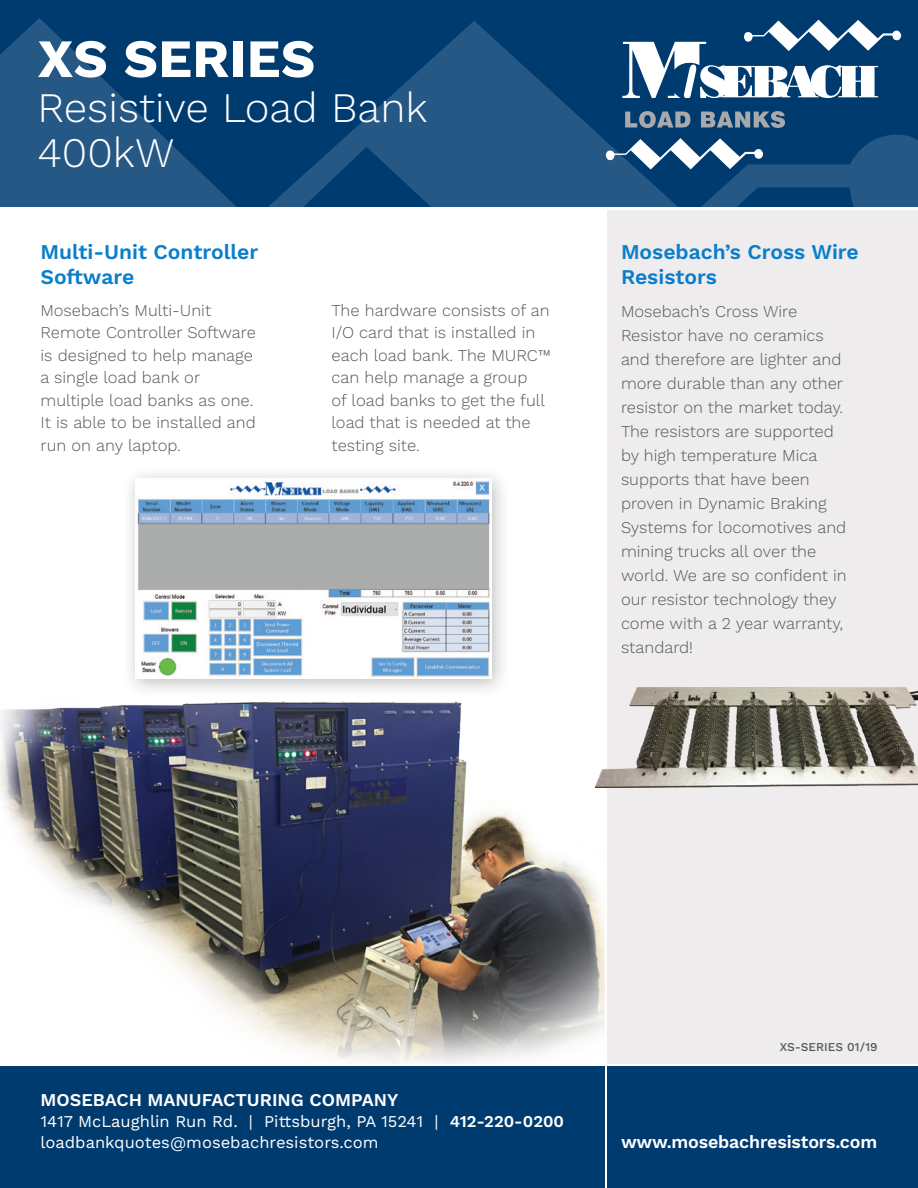
<style>
.page{position:relative;width:918px;height:1188px;background:#fff}
.page>*{position:absolute;margin:0;border:0;box-sizing:border-box;transform-origin:0 0}
.t1{font:700 54px "Work Sans";color:#fff}
.t2{font:300 42px/45px "Work Sans";color:#fff}
.Sub-Head{font:600 21px/25.5px "Work Sans";color:#0a7eca}
.t3{font:600 18px "Work Sans";letter-spacing:-.01em;color:#fff}
.Body_Copy{font:300 16.5px/24px "Work Sans";color:#54555a}
.t4{font:16.5px "Work Sans";color:#fff}
.t5{font:500 12px "Work Sans";color:#54555a}
.s1{font-weight:600}
</style>
<div class="page">
<div style="left:0;top:0;width:918px;height:207px;background:#003b70"></div>
<svg style="left:0;top:18px;width:918px;height:189px"></svg>
<div style="left:608px;top:1066px;width:310px;height:122px;background:#003b70"></div>
<svg style="left:622px;top:20px;width:279px;height:78px"></svg>
<svg style="left:625px;top:111px;width:65px;height:17px"></svg>
<svg style="left:701px;top:111px;width:84px;height:17px"></svg>
<svg style="left:606px;top:138px;width:157px;height:32px"></svg>
<div style="left:608px;top:210px;width:310px;height:854px;background:#efecee"></div>
<div style="left:0;top:1066px;width:604px;height:122px;background:#003b70"></div>
<img style="left:0;top:701px;width:604px;height:363px">
<div style="left:122px;top:465px;width:389px;height:234px;background:#231f20;opacity:.3"></div>
<img style="left:135px;top:479px;width:356px;height:200px">
<img style="left:596px;top:688px;width:322px;height:100px">
<p class="t1" style="left:38px;top:27px;width:279px">XS SERIES</p>
<p class="t2" style="left:38px;top:87px;width:392px">Resistive Load Bank<br>400kW</p>
<p class="Sub-Head" style="left:40px;top:240px;width:219px">Multi-Unit Controller<br>Software</p>
<p class="Body_Copy" style="left:40px;top:300px;width:217px;line-height:22.5px">Mosebach’s Multi-Unit<br>Remote Controller Software is designed to help manage a single load bank or multiple load banks as one.<br>It is able to be installed and run on any laptop.</p>
<p class="Body_Copy" style="left:332px;top:299px;width:221px;line-height:22.5px">The hardware consists of an<br>I/O card that is installed in each load bank. The MURC™ can help manage a group<br>of load banks to get the full load that is needed at the testing site.</p>
<p class="Sub-Head" style="left:621px;top:240px;width:239px">Mosebach’s Cross Wire<br>Resistors</p>
<p class="Body_Copy" style="left:621px;top:301px;width:227px">Mosebach’s Cross Wire<br>Resistor have no ceramics and therefore are lighter and more durable than any other resistor on the market today.<br>The resistors are supported by high temperature Mica supports that have been proven in Dynamic Braking<br>Systems for locomotives and mining trucks all over the world. We are so confident in our resistor technology they come with a 2 year warranty, standard!</p>
<p class="t5" style="left:780px;top:1040px;width:99px">XS-SERIES 01/19</p>
<p class="t3" style="left:40px;top:1089px;width:359px">MOSEBACH MANUFACTURING COMPANY</p>
<p class="t4" style="left:40px;top:1111px;width:525px">1417 McLaughlin Run Rd. | Pittsburgh, PA 15241 | <span class="s1">412-220-0200</span></p>
<p class="t4" style="left:40px;top:1132px;width:340px">loadbankquotes@mosebachresistors.com</p>
<p class="t3" style="left:621px;top:1131px;width:258px">www.mosebachresistors.com</p>
</div>
